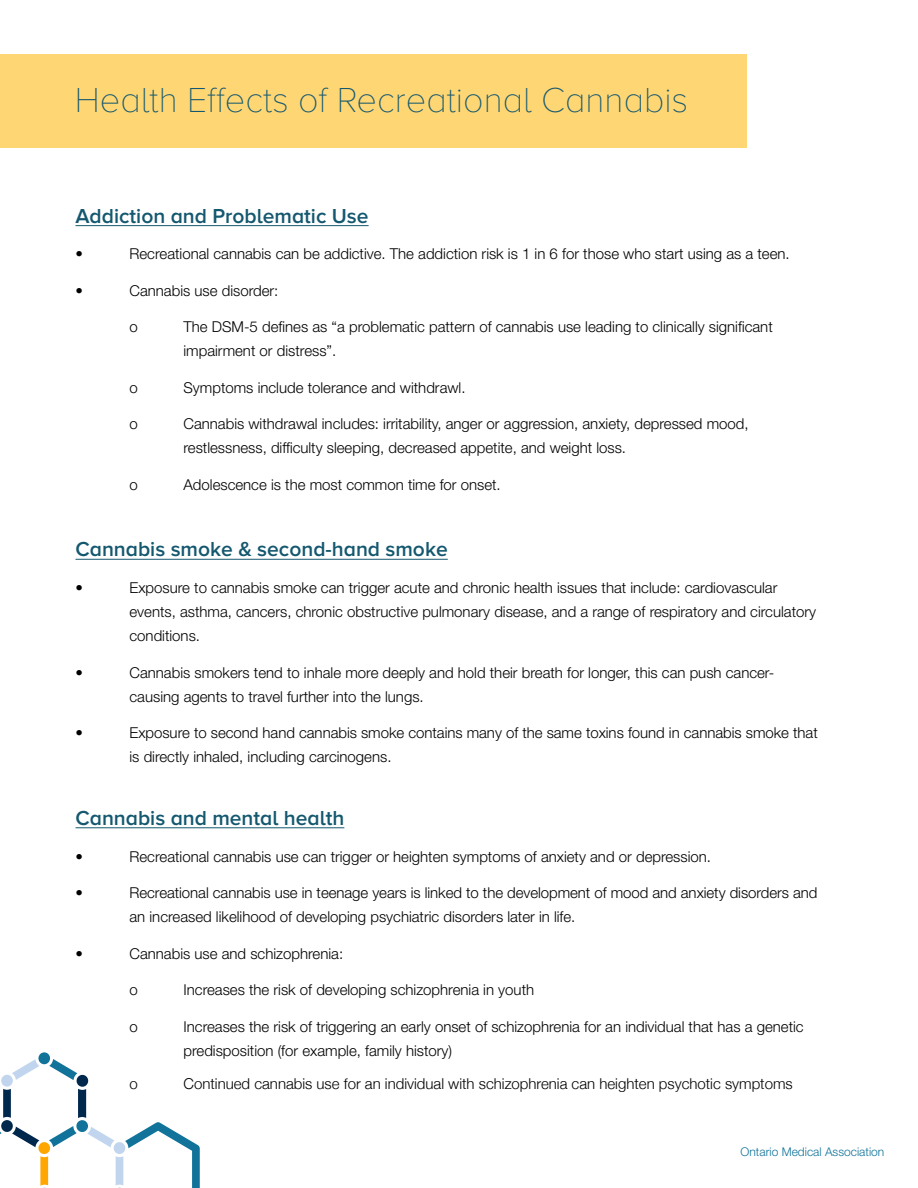
<style>
.page{position:relative;width:918px;height:1188px;background:#fff}
.page>*{position:absolute;margin:0;border:0;box-sizing:border-box;transform-origin:0 0}
.t1{font:100 36px "Proxima Nova A";color:#14586f}
.t2{font:600 21px "Proxima Nova A";color:#14586f}
.t3{font:300 15px/24px "Helvetica Neue LT Std";color:#000}
.t4{font:300 15px "Helvetica Neue";color:#000}
.t5{font:300 12px "Helvetica Neue LT Std";color:#11739a}
</style>
<div class="page">
<hr style="left:76px;top:225px;width:293px;height:1px;background:#14586f">
<hr style="left:76px;top:559px;width:372px;height:1px;background:#14586f">
<hr style="left:76px;top:828px;width:268px;height:1px;background:#14586f">
<div style="left:0;top:54px;width:747px;height:93px;background:#ffd674"></div>
<svg style="left:0;top:1052px;width:200px;height:136px"></svg>
<p class="t1" style="left:75px;top:81px;width:615px">Health Effects of Recreational Cannabis</p>
<p class="t2" style="left:76px;top:204px;width:295px">Addiction and Problematic Use</p>
<p class="t3" style="left:76px;top:242px;width:9px">•</p>
<p class="t3" style="left:130px;top:242px;width:662px">Recreational cannabis can be addictive. The addiction risk is 1 in 6 for those who start using as a teen.</p>
<p class="t3" style="left:76px;top:278px;width:9px">•</p>
<p class="t3" style="left:130px;top:278px;width:150px">Cannabis use disorder:</p>
<p class="t3" style="left:130px;top:315px;width:10px">o</p>
<p class="t3" style="left:184px;top:315px;width:591px">The DSM-5 defines as “a problematic pattern of cannabis use leading to clinically significant impairment or distress”.</p>
<p class="t3" style="left:130px;top:375px;width:10px">o</p>
<p class="t3" style="left:184px;top:375px;width:283px">Symptoms include tolerance and withdrawl.</p>
<p class="t3" style="left:130px;top:412px;width:10px">o</p>
<p class="t3" style="left:184px;top:412px;width:567px">Cannabis withdrawal includes: irritability, anger or aggression, anxiety, depressed mood, restlessness, difficulty sleeping, decreased appetite, and weight loss.</p>
<p class="t3" style="left:130px;top:472px;width:10px">o</p>
<p class="t3" style="left:184px;top:472px;width:319px">Adolescence is the most common time for onset.</p>
<p class="t2" style="left:76px;top:538px;width:374px">Cannabis smoke &amp; second-hand smoke</p>
<p class="t3" style="left:76px;top:575px;width:9px">•</p>
<p class="t3" style="left:130px;top:575px;width:688px">Exposure to cannabis smoke can trigger acute and chronic health issues that include: cardiovascular events, asthma, cancers, chronic obstructive pulmonary disease, and a range of respiratory and circulatory conditions.</p>
<p class="t3" style="left:76px;top:660px;width:9px">•</p>
<p class="t3" style="left:130px;top:660px;width:646px">Cannabis smokers tend to inhale more deeply and hold their breath for longer, this can push cancer&shy;causing agents to travel further into the lungs.</p>
<p class="t3" style="left:76px;top:720px;width:9px">•</p>
<p class="t3" style="left:130px;top:720px;width:690px">Exposure to second hand cannabis smoke contains many of the same toxins found in cannabis smoke that is directly inhaled, including carcinogens.</p>
<p class="t2" style="left:76px;top:806px;width:270px">Cannabis and mental health</p>
<p class="t3" style="left:76px;top:844px;width:9px">•</p>
<p class="t3" style="left:130px;top:844px;width:583px">Recreational cannabis use can trigger or heighten symptoms of anxiety and or depression.</p>
<p class="t3" style="left:76px;top:880px;width:9px">•</p>
<p class="t3" style="left:130px;top:880px;width:690px">Recreational cannabis use in teenage years is linked to the development of mood and anxiety disorders and an increased likelihood of developing psychiatric disorders later in life.</p>
<p class="t3" style="left:76px;top:941px;width:9px">•</p>
<p class="t3" style="left:130px;top:941px;width:215px">Cannabis use and schizophrenia:</p>
<p class="t3" style="left:130px;top:977px;width:10px">o</p>
<p class="t3" style="left:184px;top:977px;width:352px">Increases the risk of developing schizophrenia in youth</p>
<p class="t3" style="left:130px;top:1014px;width:10px">o</p>
<p class="t3" style="left:184px;top:1014px;width:622px">Increases the risk of triggering an early onset of schizophrenia for an individual that has a genetic predisposition (for example, family history)</p>
<p class="t4" style="left:130px;top:1072px;width:10px">o</p>
<p class="t4" style="left:184px;top:1072px;width:611px">Continued cannabis use for an individual with schizophrenia can heighten psychotic symptoms</p>
<p class="t5" style="left:741px;top:1144px;width:145px">Ontario Medical Association</p>
</div>
